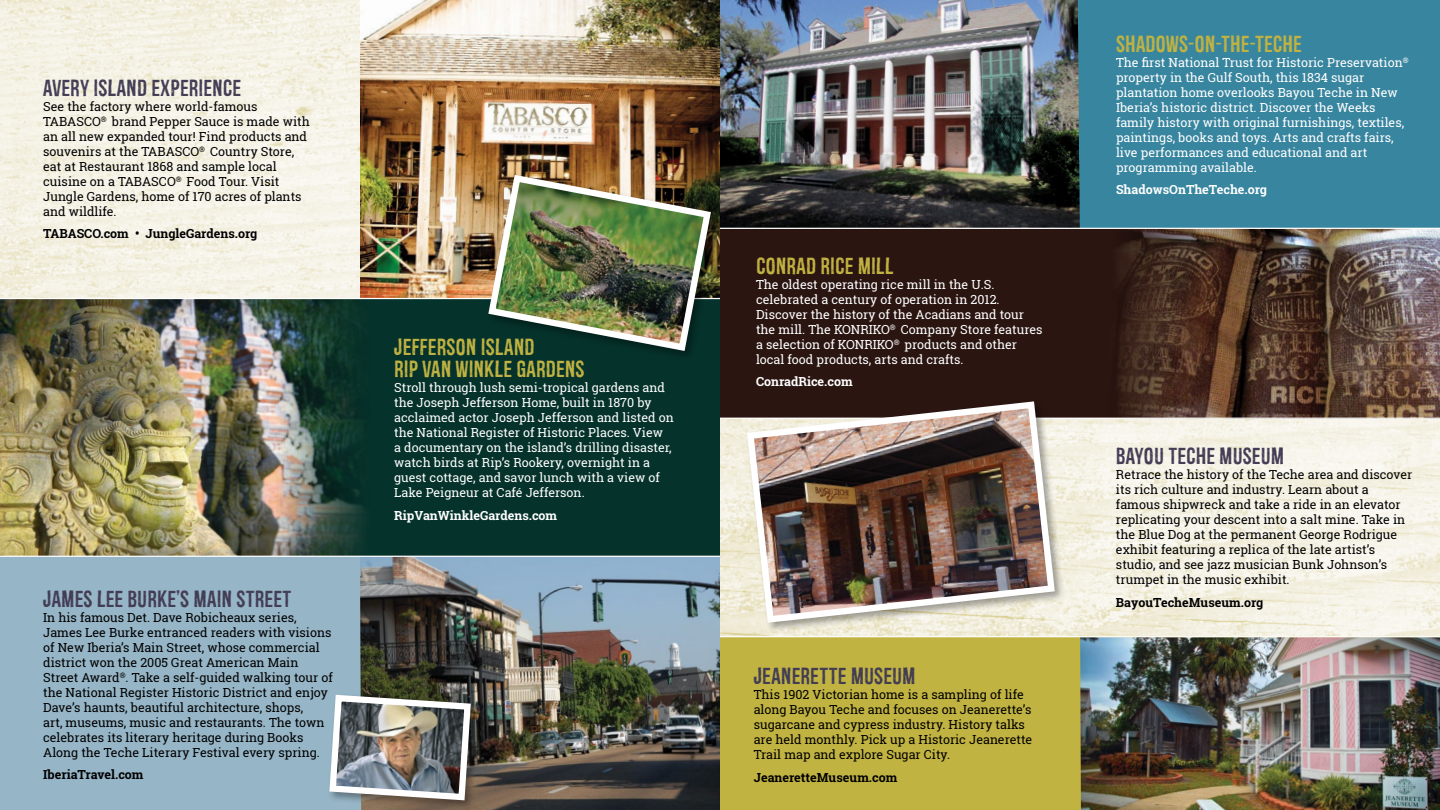
<style>
.page{position:relative;width:1440px;height:810px;background:#fff}
.page>*{position:absolute;margin:0;border:0;box-sizing:border-box;transform-origin:0 0}
.t1{font:22.5px "Redgar";letter-spacing:.01em;color:#423c54}
.t2{font:22.5px/22px "Redgar";letter-spacing:.01em;color:#c1b342}
.t3{font:12.5px/15px "Roboto Slab";color:#000}
.t4{font:12.5px/15px "Roboto Slab";color:#fff}
.t5{font:700 12.5px "Roboto Slab";color:#000}
.t6{font:700 12.5px "Roboto Slab";color:#fff}
</style>
<div class="page">
<img style="left:720px;top:419px;width:720px;height:217px">
<div style="left:720px;top:0;width:720px;height:229px;background:#38859f"></div>
<img style="left:720px;top:0;width:360px;height:228px">
<div style="left:720px;top:229px;width:720px;height:189px;background:#2a1511"></div>
<img style="left:1107px;top:229px;width:333px;height:189px">
<img style="left:0;top:0;width:360px;height:298px">
<img style="left:360px;top:0;width:360px;height:298px">
<div style="left:0;top:299px;width:720px;height:259px;background:#05322b"></div>
<img style="left:0;top:299px;width:389px;height:257px">
<div style="left:0;top:556px;width:720px;height:254px;background:#96b5c6"></div>
<img style="left:360px;top:557px;width:360px;height:253px">
<div style="left:720px;top:636px;width:720px;height:174px;background:#c1b342"></div>
<div style="left:327px;top:693px;width:154px;height:117px;background:#000;opacity:.35"></div>
<img style="left:327px;top:691px;width:147px;height:113px">
<hr style="left:0;top:556px;width:720px;height:1px;background:#fff">
<div style="left:487px;top:173px;width:234px;height:188px;background:#000;opacity:.35"></div>
<img style="left:485px;top:171px;width:230px;height:184px">
<hr style="left:720px;top:228px;width:720px;height:1px;background:#fff">
<img style="left:1080px;top:637px;width:360px;height:173px">
<hr style="left:720px;top:636px;width:720px;height:1px;background:#fff">
<div style="left:746px;top:400px;width:319px;height:233px;background:#000;opacity:.35"></div>
<img style="left:744px;top:400px;width:314px;height:226px">
<h1 class="t1" style="left:43px;top:75px;width:199px">AVERY ISLAND EXPERIENCE</h1>
<p class="t3" style="left:43px;top:99px;width:268px">See the factory where world-famous TABASCO<sup>®</sup> brand Pepper Sauce is made with an all new expanded tour! Find products and souvenirs at the TABASCO<sup>®</sup> Country Store, eat at Restaurant 1868 and sample local cuisine on a TABASCO<sup>®</sup> Food Tour. Visit Jungle Gardens, home of 170 acres of plants and wildlife.</p>
<p class="t5" style="left:43px;top:225px;width:216px">TABASCO.com • JungleGardens.org</p>
<h1 class="t1" style="left:43px;top:586px;width:250px">JAMES LEE BURKE’S MAIN STREET</h1>
<p class="t3" style="left:43px;top:609px;width:291px">In his famous Det. Dave Robicheaux series, James Lee Burke entranced readers with visions of New Iberia’s Main Street, whose commercial district won the 2005 Great American Main Street Award<sup>®</sup>. Take a self-guided walking tour of the National Register Historic District and enjoy Dave’s haunts, beautiful architecture, shops,<br>art, museums, music and restaurants. The town celebrates its literary heritage during Books Along the Teche Literary Festival every spring.</p>
<p class="t5" style="left:43px;top:766px;width:102px">IberiaTravel.com</p>
<h1 class="t2" style="left:394px;top:336px;width:192px">JEFFERSON ISLAND<br>RIP VAN WINKLE GARDENS</h1>
<p class="t4" style="left:394px;top:380px;width:281px">Stroll through lush semi-tropical gardens and the Joseph Jefferson Home, built in 1870 by acclaimed actor Joseph Jefferson and listed on the National Register of Historic Places. View<br>a documentary on the island’s drilling disaster, watch birds at Rip’s Rookery, overnight in a guest cottage, and savor lunch with a view of Lake Peigneur at Café Jefferson.</p>
<p class="t6" style="left:394px;top:507px;width:165px">RipVanWinkleGardens.com</p>
<h1 class="t2" style="left:756px;top:255px;width:139px">CONRAD RICE MILL</h1>
<p class="t4" style="left:756px;top:277px;width:288px">The oldest operating rice mill in the U.S. celebrated a century of operation in 2012.<br>Discover the history of the Acadians and tour the mill. The KONRIKO<sup>®</sup> Company Store features a selection of KONRIKO<sup>®</sup> products and other local food products, arts and crafts.</p>
<p class="t6" style="left:756px;top:373px;width:98px">ConradRice.com</p>
<h1 class="t1" style="left:754px;top:663px;width:163px">JEANERETTE MUSEUM</h1>
<p class="t3" style="left:754px;top:687px;width:280px">This 1902 Victorian home is a sampling of life along Bayou Teche and focuses on Jeanerette’s sugarcane and cypress industry. History talks are held monthly. Pick up a Historic Jeanerette Trail map and explore Sugar City.</p>
<p class="t5" style="left:754px;top:769px;width:145px">JeaneretteMuseum.com</p>
<h1 class="t2" style="left:1116px;top:33px;width:187px">SHADOWS-ON-THE-TECHE</h1>
<p class="t4" style="left:1116px;top:55px;width:294px">The first National Trust for Historic Preservation<sup>® </sup>property in the Gulf South, this 1834 sugar plantation home overlooks Bayou Teche in New Iberia’s historic district. Discover the Weeks family history with original furnishings, textiles, paintings, books and toys. Arts and crafts fairs, live performances and educational and art programming available.</p>
<p class="t6" style="left:1116px;top:181px;width:153px">ShadowsOnTheTeche.org</p>
<h1 class="t1" style="left:1116px;top:443px;width:170px">BAYOU TECHE MUSEUM</h1>
<p class="t3" style="left:1116px;top:467px;width:298px">Retrace the history of the Teche area and discover its rich culture and industry. Learn about a famous shipwreck and take a ride in an elevator replicating your descent into a salt mine. Take in the Blue Dog at the permanent George Rodrigue exhibit featuring a replica of the late artist’s studio, and see jazz musician Bunk Johnson’s trumpet in the music exhibit.</p>
<p class="t5" style="left:1116px;top:594px;width:149px">BayouTecheMuseum.org</p>
</div>
